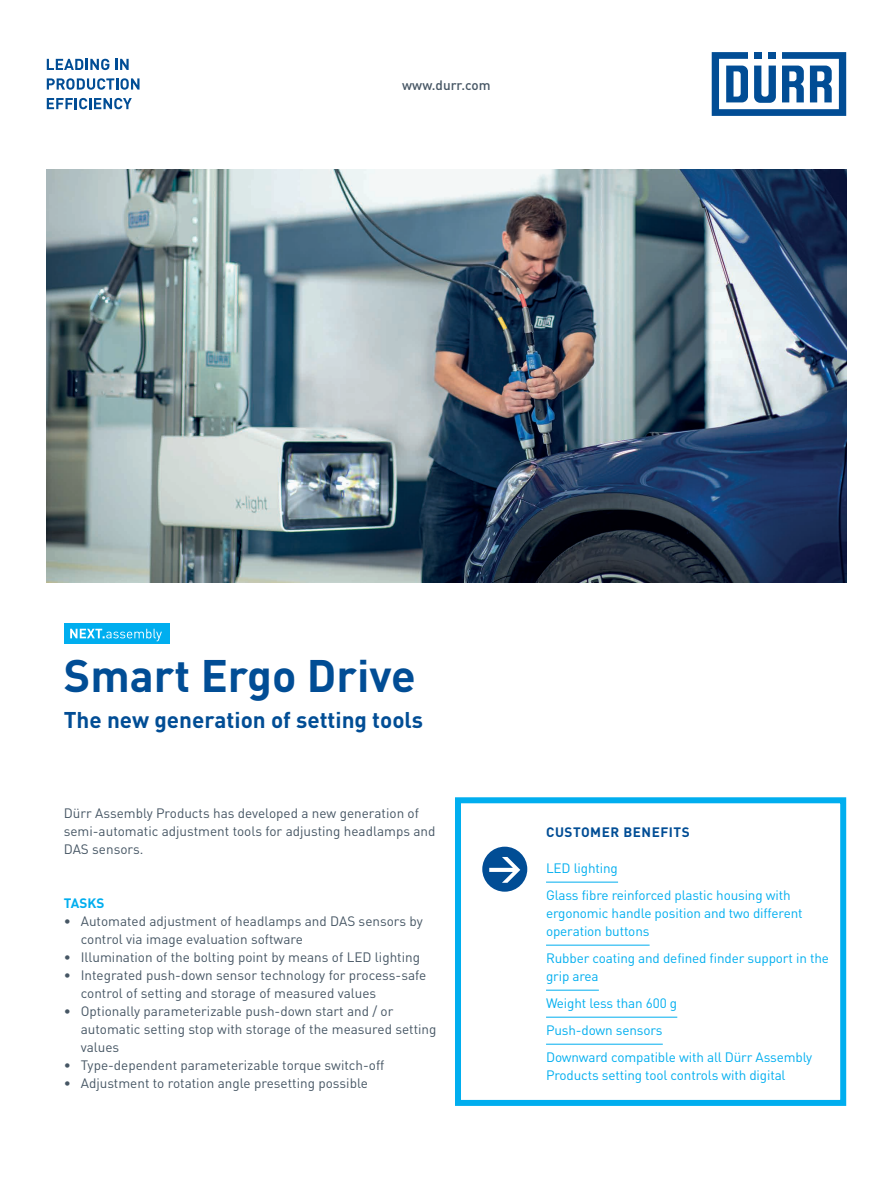
<style>
.page{position:relative;width:893px;height:1191px;background:#fff}
.page>*{position:absolute;margin:0;border:0;box-sizing:border-box;transform-origin:0 0}
.t1{font:700 45px "DIN Pro";color:#014d95}
.t2{font:700 22.5px "DIN Pro";color:#014d95}
.t3{font:13.5px/18px "DIN Pro";color:#465664}
.t4{font:13.5px/27px "DIN Pro";letter-spacing:-.01em;color:#00aeef}
.t5{font:700 13.5px "DIN Pro";letter-spacing:.04em;color:#014d95}
.t6{font:500 13.5px "DIN Pro";color:#465664}
.t7{font:700 13.5px "DIN Pro";letter-spacing:.005em;color:#00aeef}
</style>
<div class="page">
<hr style="left:546px;top:882px;width:72px;height:1px;background:#00aeef">
<hr style="left:546px;top:945px;width:104px;height:1px;background:#00aeef">
<hr style="left:546px;top:990px;width:53px;height:1px;background:#00aeef">
<hr style="left:546px;top:1017px;width:131px;height:1px;background:#00aeef">
<hr style="left:546px;top:1044px;width:117px;height:1px;background:#00aeef">
<div style="left:455px;top:797px;width:391px;height:309px;border:6px solid #00aeef"></div>
<div style="left:482px;top:846px;width:45px;height:45px;background:#014d95;border-radius:50%"></div>
<svg style="left:489px;top:857px;width:31px;height:25px"></svg>
<img style="left:47px;top:170px;width:799px;height:413px">
<svg style="left:712px;top:52px;width:134px;height:64px"></svg>
<svg style="left:47px;top:59px;width:62px;height:11px"></svg>
<svg style="left:115px;top:59px;width:14px;height:11px"></svg>
<svg style="left:47px;top:78px;width:92px;height:12px"></svg>
<svg style="left:47px;top:98px;width:85px;height:11px"></svg>
<div style="left:64px;top:622px;width:106px;height:21px;background:#00aeef"></div>
<svg style="left:70px;top:629px;width:92px;height:12px"></svg>
<p class="t6" style="left:402px;top:75px;width:90px">www.durr.com</p>
<h1 class="t1" style="left:64px;top:640px;width:354px">Smart Ergo Drive</h1>
<h2 class="t2" style="left:64px;top:702px;width:361px">The new generation of setting tools</h2>
<p class="t3" style="left:64px;top:802px;width:373px">Dürr Assembly Products has developed a new generation of semi-automatic adjustment tools for adjusting headlamps and<br>DAS sensors.</p>
<p class="t7" style="left:64px;top:892px;width:42px">TASKS</p>
<p class="t3" style="left:81px;top:910px;width:344px;text-indent:-17px">• Automated adjustment of headlamps and DAS sensors by control via image evaluation software</p>
<p class="t3" style="left:64px;top:946px;width:358px">• Illumination of the bolting point by means of LED lighting</p>
<p class="t3" style="left:81px;top:964px;width:347px;text-indent:-17px">• Integrated push-down sensor technology for process-safe control of setting and storage of measured values</p>
<p class="t3" style="left:81px;top:1000px;width:357px;text-indent:-17px">• Optionally parameterizable push-down start and / or automatic setting stop with storage of the measured setting values</p>
<p class="t3" style="left:64px;top:1054px;width:322px">• Type-dependent parameterizable torque switch-off</p>
<p class="t3" style="left:64px;top:1072px;width:306px">• Adjustment to rotation angle presetting possible</p>
<p class="t5" style="left:546px;top:822px;width:145px">CUSTOMER BENEFITS</p>
<p class="t4" style="left:546px;top:853px;width:246px">LED lighting<br>Glass fibre reinforced plastic housing with</p>
<p class="t4" style="left:546px;top:903px;width:258px;line-height:18px">ergonomic handle position and two different operation buttons</p>
<p class="t4" style="left:546px;top:948px;width:284px;line-height:18px">Rubber coating and defined finder support in the grip area</p>
<p class="t4" style="left:546px;top:988px;width:268px">Weight less than 600 g<br>Push-down sensors<br>Downward compatible with all Dürr Assembly</p>
<p class="t4" style="left:546px;top:1060px;width:241px">Products setting tool controls with digital</p>
</div>
